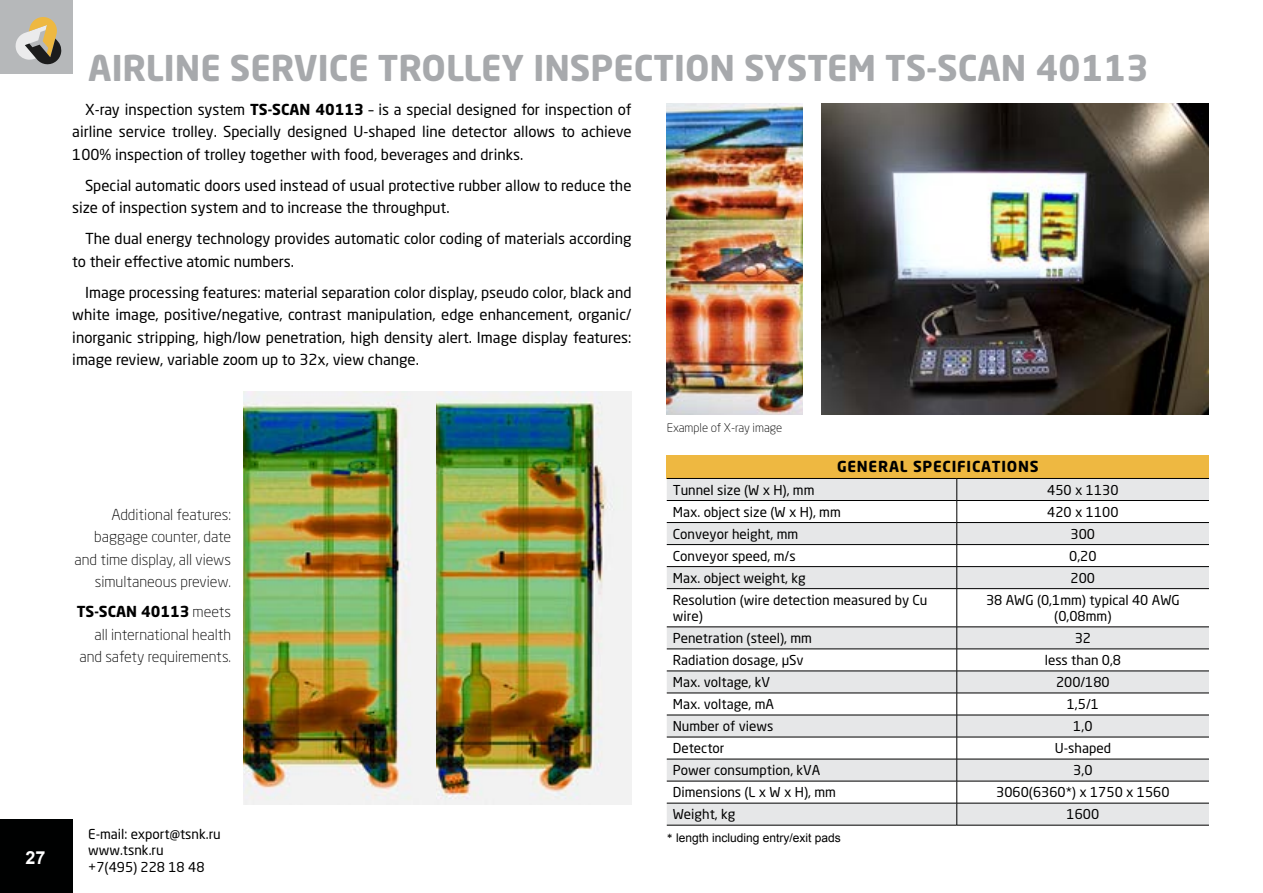
<style>
.page{position:relative;width:1263px;height:893px;background:#fff}
.page>*{position:absolute;margin:0;border:0;box-sizing:border-box;transform-origin:0 0}
.t1{font:700 35.1px "Neo Sans Pro";color:#a7a9ac}
.t2{font:700 18px "Arial";color:#fff}
.t3{font:15px/22.5px "Neo Sans Pro";color:#000;text-align:justify}
.t4{font:300 15px/22.5px "Neo Sans Pro";color:#000;text-align:right}
.t5{font:700 15px "Neo Sans Pro";letter-spacing:.05em;color:#000}
.t6{font:13.5px/16.2px "Neo Sans Pro";color:#000}
.t7{font:12px "Arial";color:#000}
.t8{font:300 12px "Neo Sans Pro";color:#000}
.s1{font-weight:700}
.s2{font-family:"Calibri"}
</style>
<div class="page">
<div style="left:0;top:0;width:72px;height:73px;background:#b6b8ba"></div>
<div style="left:0;top:820px;width:72px;height:73px;background:#000101"></div>
<svg style="left:15px;top:17px;width:47px;height:48px"></svg>
<img style="left:667px;top:103px;width:136px;height:311px">
<div style="left:667px;top:455px;width:542px;height:23px;background:#eeb841"></div>
<svg style="left:667px;top:479px;width:542px;height:346px;fill:#e6e7e8"></svg>
<hr style="left:667px;top:478px;width:290px;height:1px;background:#000">
<hr style="left:957px;top:478px;width:252px;height:1px;background:#000">
<hr style="left:667px;top:500px;width:290px;height:1px;background:#000">
<hr style="left:957px;top:500px;width:252px;height:1px;background:#000">
<hr style="left:667px;top:522px;width:290px;height:1px;background:#000">
<hr style="left:957px;top:522px;width:252px;height:1px;background:#000">
<hr style="left:667px;top:544px;width:290px;height:1px;background:#000">
<hr style="left:957px;top:544px;width:252px;height:1px;background:#000">
<hr style="left:667px;top:566px;width:290px;height:1px;background:#000">
<hr style="left:957px;top:566px;width:252px;height:1px;background:#000">
<hr style="left:667px;top:588px;width:290px;height:1px;background:#000">
<hr style="left:957px;top:588px;width:252px;height:1px;background:#000">
<hr style="left:667px;top:627px;width:290px;height:1px;background:#000">
<hr style="left:957px;top:627px;width:252px;height:1px;background:#000">
<hr style="left:667px;top:649px;width:290px;height:1px;background:#000">
<hr style="left:957px;top:649px;width:252px;height:1px;background:#000">
<hr style="left:667px;top:671px;width:290px;height:1px;background:#000">
<hr style="left:957px;top:671px;width:252px;height:1px;background:#000">
<hr style="left:667px;top:693px;width:290px;height:1px;background:#000">
<hr style="left:957px;top:693px;width:252px;height:1px;background:#000">
<hr style="left:667px;top:715px;width:290px;height:1px;background:#000">
<hr style="left:957px;top:715px;width:252px;height:1px;background:#000">
<hr style="left:667px;top:737px;width:290px;height:1px;background:#000">
<hr style="left:957px;top:737px;width:252px;height:1px;background:#000">
<hr style="left:667px;top:759px;width:290px;height:1px;background:#000">
<hr style="left:957px;top:759px;width:252px;height:1px;background:#000">
<hr style="left:667px;top:781px;width:290px;height:1px;background:#000">
<hr style="left:957px;top:781px;width:252px;height:1px;background:#000">
<hr style="left:667px;top:803px;width:290px;height:1px;background:#000">
<hr style="left:957px;top:803px;width:252px;height:1px;background:#000">
<svg style="left:956px;top:479px;width:1px;height:109px"></svg>
<hr style="left:956px;top:589px;width:1px;height:38px;background:#000">
<svg style="left:956px;top:627px;width:1px;height:198px"></svg>
<hr style="left:667px;top:825px;width:290px;height:1px;background:#000">
<hr style="left:957px;top:825px;width:252px;height:1px;background:#000">
<img style="left:822px;top:103px;width:387px;height:311px">
<img style="left:244px;top:392px;width:387px;height:412px">
<p class="t2" style="left:26px;top:846px;width:22px">27</p>
<h1 class="t1" style="left:88px;top:46px;width:1062px">AIRLINE SERVICE TROLLEY INSPECTION SYSTEM TS-SCAN 40113</h1>
<p class="t3" style="left:72px;top:98px;width:561px;text-indent:13px">X-ray inspection system <span class="s1">TS-SCAN 40113</span> – is a special designed for inspection of airline service trolley. Specially designed U-shaped line detector allows to achieve 100% inspection of trolley together with food, beverages and drinks.</p>
<p class="t3" style="left:72px;top:174px;width:561px;text-indent:13px">Special automatic doors used instead of usual protective rubber allow to reduce the size of inspection system and to increase the throughput.</p>
<p class="t3" style="left:72px;top:227px;width:561px;text-indent:13px">The dual energy technology provides automatic color coding of materials according to their effective atomic numbers.</p>
<p class="t3" style="left:72px;top:281px;width:561px;text-indent:13px">Image processing features: material separation color display, pseudo color, black and white image, positive/negative, contrast manipulation, edge enhancement, organic/ inorganic stripping, high/low penetration, high density alert. Image display features: image review, variable zoom up to 32x, view change.</p>
<p class="t4" style="left:74px;top:503px;width:158px">Additional features: baggage counter, date and time display, all views simultaneous preview.</p>
<p class="t4" style="left:77px;top:600px;width:156px"><span class="s1">TS-SCAN 40113</span> meets all international health and safety requirements.</p>
<p class="t6" style="left:88px;top:826px;width:134px">E-mail: export@tsnk.ru www.tsnk.ru<br>+7(495) 228 18 48</p>
<p class="t8" style="left:667px;top:421px;width:117px">Example of X-ray image</p>
<p class="t5" style="left:837px;top:457px;width:203px">GENERAL SPECIFICATIONS</p>
<p class="t6" style="left:673px;top:481px;width:143px">Tunnel size (W x H), mm</p>
<p class="t6" style="left:1047px;top:481px;width:73px">450 х 1130</p>
<p class="t6" style="left:673px;top:503px;width:170px">Max. object size (W x H), mm</p>
<p class="t6" style="left:1047px;top:503px;width:73px">420 х 1100</p>
<p class="t6" style="left:673px;top:525px;width:127px">Conveyor height, mm</p>
<p class="t6" style="left:1071px;top:525px;width:26px">300</p>
<p class="t6" style="left:673px;top:547px;width:124px">Conveyor speed, m/s</p>
<p class="t6" style="left:1069px;top:547px;width:29px">0,20</p>
<p class="t6" style="left:673px;top:569px;width:134px">Max. object weight, kg</p>
<p class="t6" style="left:1071px;top:569px;width:26px">200</p>
<p class="t6" style="left:673px;top:591px;width:256px">Resolution (wire detection measured by Cu wire)</p>
<p class="t6" style="left:986px;top:591px;width:195px;text-align:center">38 AWG (0,1mm) typical 40 AWG (0,08mm)</p>
<p class="t6" style="left:673px;top:630px;width:141px">Penetration (steel), mm</p>
<p class="t6" style="left:1075px;top:630px;width:18px">32</p>
<p class="t6" style="left:673px;top:652px;width:133px">Radiation dosage, μSv</p>
<p class="t6" style="left:1045px;top:652px;width:78px">less than 0,8</p>
<p class="t6" style="left:673px;top:674px;width:99px">Max. voltage, kV</p>
<p class="t6" style="left:1056px;top:674px;width:55px">200/180</p>
<p class="t6" style="left:673px;top:696px;width:103px">Max. voltage, mA</p>
<p class="t6" style="left:1067px;top:696px;width:34px">1,5/1</p>
<p class="t6" style="left:673px;top:718px;width:102px">Number of views</p>
<p class="t6" style="left:1073px;top:718px;width:21px">1,0</p>
<p class="t6" style="left:673px;top:740px;width:53px">Detector</p>
<p class="t6" style="left:1055px;top:740px;width:58px">U-shaped</p>
<p class="t6" style="left:673px;top:762px;width:149px">Power consumption, kVA</p>
<p class="t6" style="left:1073px;top:762px;width:21px">3,0</p>
<p class="t6" style="left:673px;top:784px;width:165px">Dimensions (L х W х H), mm</p>
<p class="t6" style="left:996px;top:784px;width:175px">3060(6360*) х 1750 х 1560</p>
<p class="t6" style="left:673px;top:806px;width:64px">Weight, kg</p>
<p class="t6" style="left:1066px;top:806px;width:34px">1600</p>
<p class="t7" style="left:667px;top:830px;width:176px"><span class="s2">*</span> length including entry/exit pads</p>
</div>
